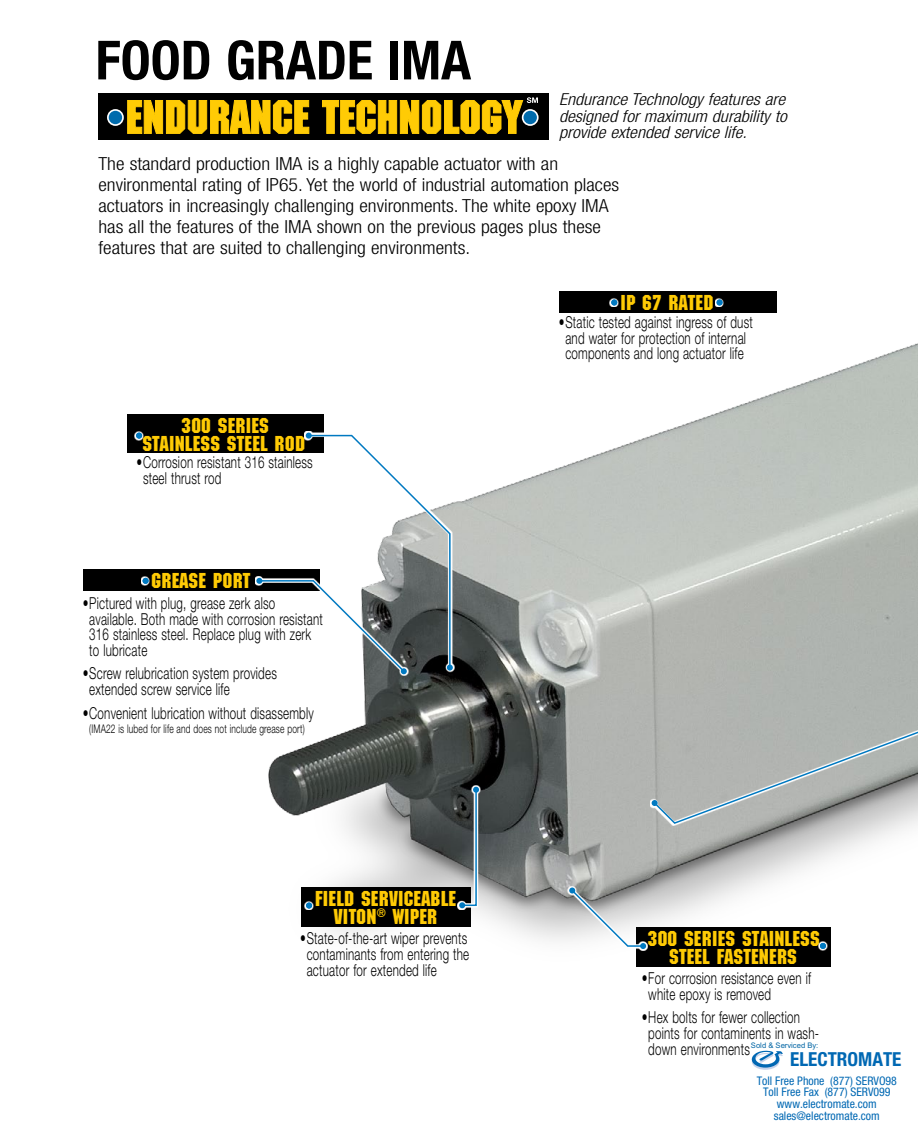
<style>
.page{position:relative;width:918px;height:1132px;background:#fff}
.page>*{position:absolute;margin:0;border:0;box-sizing:border-box;transform-origin:0 0}
.t1{font:700 condensed 54px "Helvetica Neue";color:#000}
.t2{font:700 condensed 36px "Helvetica Neue";letter-spacing:-.03em;color:#000;scale:.9 1}
.t3{font:21px/18px "Machine";letter-spacing:.01em;color:#ffcb05;text-align:center}
.t4{font:700 condensed 19.35px "Helvetica Neue";color:#0168b3}
.t5{font:300 condensed 18px/21px "Helvetica Neue";color:#000;scale:1.1 1}
.t6{font:300 16.5px/15.8px "Helvetica Neue";letter-spacing:.02em;color:#000;scale:.7 1}
.t7{font:italic 300 condensed 16.5px/16.5px "Helvetica Neue";color:#000;text-align:justify;scale:1.1 1}
.t8{font:300 12px "Helvetica Neue";letter-spacing:.02em;color:#000;scale:.7 1}
.t9{font:condensed 11.85px/11.9px "Helvetica Neue";color:#0168b3;text-align:center}
.t10{font:7.65px "Arial";color:#0065a4}
</style>
<div class="page">
<img style="left:243px;top:343px;width:675px;height:624px">
<div style="left:99px;top:93px;width:450px;height:47px;background:#000"></div>
<svg style="left:107px;top:109px;width:17px;height:17px"></svg>
<div style="left:109px;top:111px;width:13px;height:13px;background:#006bad;border-radius:50%"></div>
<svg style="left:127px;top:100px;width:182px;height:34px;background:#c69e03"></svg>
<svg style="left:322px;top:97px;width:216px;height:37px"></svg>
<div style="left:128px;top:415px;width:196px;height:38px;background:#000"></div>
<div style="left:559px;top:291px;width:218px;height:22px;background:#000"></div>
<div style="left:301px;top:887px;width:169px;height:39px;background:#000"></div>
<div style="left:636px;top:927px;width:194px;height:40px;background:#000"></div>
<svg style="left:135px;top:431px;width:9px;height:9px"></svg>
<svg style="left:136px;top:433px;width:6px;height:6px"></svg>
<svg style="left:610px;top:298px;width:9px;height:9px"></svg>
<svg style="left:611px;top:299px;width:6px;height:6px"></svg>
<svg style="left:715px;top:298px;width:9px;height:9px"></svg>
<svg style="left:717px;top:299px;width:6px;height:6px"></svg>
<svg style="left:305px;top:901px;width:9px;height:9px"></svg>
<svg style="left:306px;top:902px;width:6px;height:6px"></svg>
<svg style="left:818px;top:941px;width:10px;height:9px"></svg>
<svg style="left:820px;top:943px;width:6px;height:6px"></svg>
<svg style="left:458px;top:785px;width:23px;height:125px"></svg>
<svg style="left:459px;top:787px;width:20px;height:121px"></svg>
<svg style="left:568px;top:886px;width:80px;height:65px"></svg>
<svg style="left:569px;top:887px;width:77px;height:62px"></svg>
<svg style="left:653px;top:484px;width:265px;height:341px;background:#b4b8b4"></svg>
<svg style="left:652px;top:800px;width:6px;height:6px"></svg>
<div style="left:83px;top:569px;width:236px;height:22px;background:#000"></div>
<svg style="left:141px;top:576px;width:9px;height:9px"></svg>
<svg style="left:143px;top:578px;width:6px;height:6px"></svg>
<svg style="left:255px;top:576px;width:153px;height:100px"></svg>
<svg style="left:256px;top:433px;width:197px;height:241px"></svg>
<svg style="left:751px;top:1050px;width:32px;height:20px"></svg>
<h2 class="t2" style="left:146px;top:20px;width:430px">IMA - Integrated Motor Actuator</h2>
<h1 class="t1" style="left:96px;top:28px;width:377px">FOOD GRADE IMA</h1>
<p class="t7" style="left:559px;top:91px;width:209px">Endurance Technology features are designed for maximum durability to provide extended service life.</p>
<p class="t5" style="left:98px;top:153px;width:475px">The standard production IMA is a highly capable actuator with an environmental rating of IP65. Yet the world of industrial automation places actuators in increasingly challenging environments. The white epoxy IMA has all the features of the IMA shown on the previous pages plus these features that are suited to challenging environments.</p>
<p class="t3" style="left:620px;top:294px;width:95px">IP 67 RATED</p>
<p class="t3" style="left:142px;top:417px;width:164px">300 SERIES<br>STAINLESS STEEL ROD</p>
<p class="t6" style="left:143px;top:454px;width:244px;text-indent:-6px">•Corrosion resistant 316 stainless steel thrust rod</p>
<p class="t3" style="left:152px;top:573px;width:100px">GREASE PORT</p>
<p class="t6" style="left:89px;top:595px;width:335px;text-indent:-6px">•Pictured with plug, grease zerk also available. Both made with corrosion resistant 316 stainless steel. Replace plug with zerk to lubricate</p>
<p class="t6" style="left:89px;top:665px;width:270px;text-indent:-6px">•Screw relubrication system provides extended screw service life</p>
<p class="t6" style="left:83px;top:705px;width:332px">•Convenient lubrication without disassembly</p>
<p class="t8" style="left:89px;top:721px;width:309px">(IMA22 is lubed for life and does not include grease port)</p>
<p class="t3" style="left:315px;top:890px;width:142px">FIELD SERVICEABLE<br>VITON<sup>®</sup> WIPER</p>
<p class="t6" style="left:307px;top:930px;width:234px;text-indent:-6px">•State-of-the-art wiper prevents contaminants from entering the actuator for extended life</p>
<p class="t6" style="left:559px;top:314px;width:279px;text-align:center">•Static tested against ingress of dust and water for protection of internal components and long actuator life</p>
<p class="t3" style="left:648px;top:930px;width:173px">300 SERIES STAINLESS<br>STEEL FASTENERS</p>
<p class="t6" style="left:648px;top:970px;width:234px;text-indent:-6px">•For corrosion resistance even if white epoxy is removed</p>
<p class="t6" style="left:648px;top:1009px;width:246px;text-indent:-6px">•Hex bolts for fewer collection points for contaminents in wash&shy;down environments</p>
<p class="t10" style="left:751px;top:1041px;width:69px">Sold &amp; Serviced By:</p>
<p class="t4" style="left:790px;top:1048px;width:113px">ELECTROMATE</p>
<p class="t9" style="left:757px;top:1074px;width:142px">Toll Free Phone (877) SERVO98<br>Toll Free Fax (877) SERV099 www.electromate.com sales@electromate.com</p>
</div>
